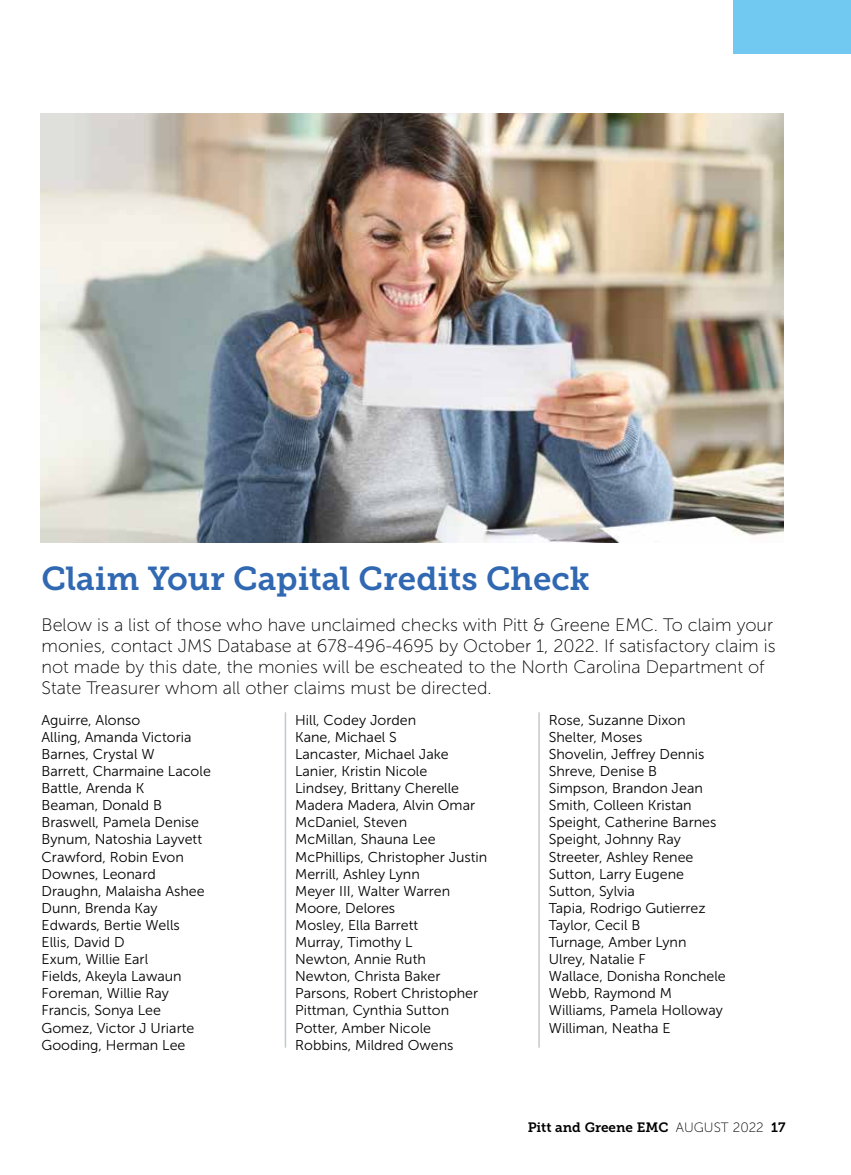
<style>
.page{position:relative;width:851px;height:1175px;background:#fff}
.page>*{position:absolute;margin:0;border:0;box-sizing:border-box;transform-origin:0 0}
.t1{font:33px "Museo Slab 700";color:#3168b2}
.t2{font:18px/21px "Museo Sans 100";color:#000}
.t3{font:14.25px/17.1px "Museo Sans 300";color:#000}
.t4{font:13.5px "Museo Slab 700";color:#000}
.s1{font-family:"Museo Sans 100"}
</style>
<div class="page">
<div style="left:732px;top:0;width:118px;height:54px;background:#71c9f1"></div>
<img style="left:40px;top:113px;width:743px;height:429px">
<hr style="left:285px;top:712px;width:1px;height:335px;background:#c4c8cc">
<hr style="left:538px;top:712px;width:2px;height:335px;background:#c4c8cc">
<h1 class="t1" style="left:42px;top:559px;width:550px">Claim Your Capital Credits Check</h1>
<p class="t2" style="left:42px;top:614px;width:735px">Below is a list of those who have unclaimed checks with Pitt &amp; Greene EMC. To claim your monies, contact JMS Database at 678-496-4695 by October 1, 2022. If satisfactory claim is not made by this date, the monies will be escheated to the North Carolina Department of State Treasurer whom all other claims must be directed.</p>
<p class="t3" style="left:42px;top:711px;width:171px">Aguirre, Alonso<br>Alling, Amanda Victoria<br>Barnes, Crystal W<br>Barrett, Charmaine Lacole<br>Battle, Arenda K<br>Beaman, Donald B<br>Braswell, Pamela Denise<br>Bynum, Natoshia Layvett<br>Crawford, Robin Evon<br>Downes, Leonard<br>Draughn, Malaisha Ashee<br>Dunn, Brenda Kay<br>Edwards, Bertie Wells<br>Ellis, David D<br>Exum, Willie Earl<br>Fields, Akeyla Lawaun<br>Foreman, Willie Ray<br>Francis, Sonya Lee<br>Gomez, Victor J Uriarte<br>Gooding, Herman Lee</p>
<p class="t3" style="left:295px;top:711px;width:194px">Hill, Codey Jorden<br>Kane, Michael S<br>Lancaster, Michael Jake<br>Lanier, Kristin Nicole<br>Lindsey, Brittany Cherelle<br>Madera Madera, Alvin Omar<br>McDaniel, Steven<br>McMillan, Shauna Lee<br>McPhillips, Christopher Justin<br>Merrill, Ashley Lynn<br>Meyer III, Walter Warren<br>Moore, Delores<br>Mosley, Ella Barrett<br>Murray, Timothy L<br>Newton, Annie Ruth<br>Newton, Christa Baker<br>Parsons, Robert Christopher<br>Pittman, Cynthia Sutton<br>Potter, Amber Nicole<br>Robbins, Mildred Owens</p>
<p class="t3" style="left:549px;top:711px;width:178px">Rose, Suzanne Dixon<br>Shelter, Moses<br>Shovelin, Jeffrey Dennis<br>Shreve, Denise B<br>Simpson, Brandon Jean<br>Smith, Colleen Kristan<br>Speight, Catherine Barnes<br>Speight, Johnny Ray<br>Streeter, Ashley Renee<br>Sutton, Larry Eugene<br>Sutton, Sylvia<br>Tapia, Rodrigo Gutierrez<br>Taylor, Cecil B<br>Turnage, Amber Lynn<br>Ulrey, Natalie F<br>Wallace, Donisha Ronchele<br>Webb, Raymond M<br>Williams, Pamela Holloway<br>Williman, Neatha E</p>
<p class="t4" style="left:527px;top:1119px;width:259px">Pitt and Greene EMC <span class="s1">AUGUST 2022</span> 17</p>
</div>
